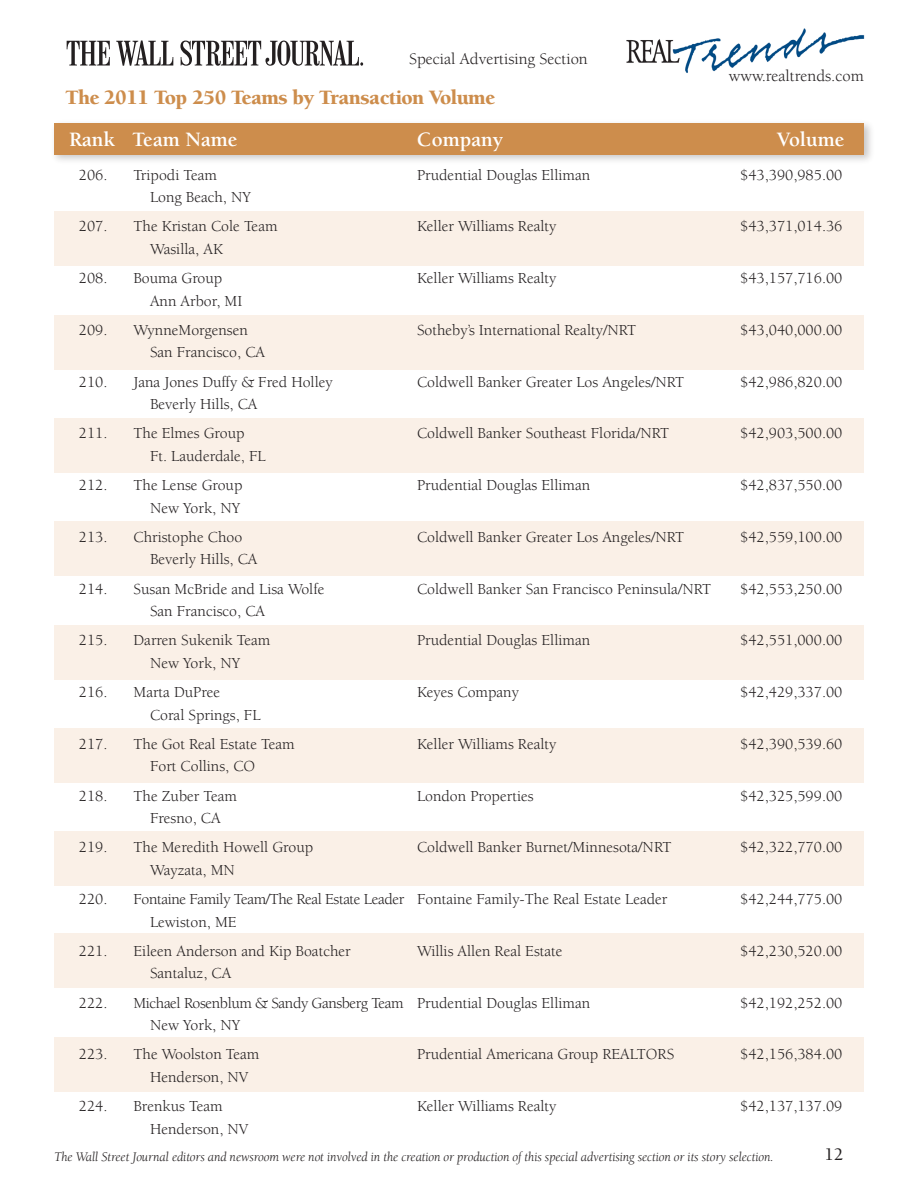
<style>
.page{position:relative;width:918px;height:1188px;background:#fff}
.page>*{position:absolute;margin:0;border:0;box-sizing:border-box;transform-origin:0 0}
.t1{font:900 21px "Berkeley";letter-spacing:-.025em;color:#cd8d4c}
.t2{font:700 21px "Berkeley";color:#fff}
.t3{font:500 18px "Berkeley";color:#231f20}
.t4{font:16.5px "Berkeley";color:#231f20}
.t5{font:15.75px "Berkeley";color:#231f20}
.t6{font:15.75px "Berkeley";letter-spacing:-.025em;color:#231f20}
.t7{font:italic 13.5px "Berkeley";letter-spacing:-.01em;color:#231f20}
</style>
<div class="page">
<div style="left:54px;top:212px;width:810px;height:54px;background:#faf0e7"></div>
<div style="left:54px;top:315px;width:810px;height:54px;background:#faf0e7"></div>
<div style="left:54px;top:418px;width:810px;height:55px;background:#faf0e7"></div>
<div style="left:54px;top:522px;width:810px;height:54px;background:#faf0e7"></div>
<div style="left:54px;top:625px;width:810px;height:54px;background:#faf0e7"></div>
<div style="left:54px;top:728px;width:810px;height:55px;background:#faf0e7"></div>
<div style="left:54px;top:832px;width:810px;height:54px;background:#faf0e7"></div>
<div style="left:49px;top:118px;width:827px;height:48px;background:#231f20;opacity:.25"></div>
<div style="left:54px;top:123px;width:810px;height:32px;background:#cd8d4c"></div>
<div style="left:54px;top:934px;width:810px;height:54px;background:#faf0e7"></div>
<div style="left:54px;top:1037px;width:810px;height:54px;background:#faf0e7"></div>
<svg style="left:67px;top:41px;width:43px;height:25px"></svg>
<svg style="left:116px;top:41px;width:57px;height:25px"></svg>
<svg style="left:180px;top:41px;width:183px;height:25px"></svg>
<img style="left:626px;top:28px;width:239px;height:45px">
<p class="t4" style="left:409px;top:50px;width:180px">Special Advertising Section</p>
<p class="t4" style="left:729px;top:67px;width:137px">www.realtrends.com</p>
<h1 class="t1" style="left:66px;top:86px;width:431px">The 2011 Top 250 Teams by Transaction Volume</h1>
<h1 class="t2" style="left:69px;top:129px;width:170px">Rank Team Name</h1>
<h1 class="t2" style="left:417px;top:129px;width:88px">Company</h1>
<h1 class="t2" style="left:777px;top:129px;width:69px">Volume</h1>
<p class="t5" style="left:79px;top:166px;width:30px">206.</p>
<p class="t5" style="left:134px;top:166px;width:85px">Tripodi Team</p>
<p class="t5" style="left:417px;top:166px;width:175px">Prudential Douglas Elliman</p>
<p class="t5" style="left:740px;top:166px;width:104px">$43,390,985.00</p>
<p class="t5" style="left:150px;top:189px;width:102px">Long Beach, NY</p>
<p class="t5" style="left:79px;top:218px;width:30px">207.</p>
<p class="t5" style="left:134px;top:218px;width:146px">The Kristan Cole Team</p>
<p class="t5" style="left:417px;top:218px;width:141px">Keller Williams Realty</p>
<p class="t5" style="left:740px;top:218px;width:104px">$43,371,014.36</p>
<p class="t5" style="left:150px;top:241px;width:74px">Wasilla, AK</p>
<p class="t5" style="left:79px;top:270px;width:30px">208.</p>
<p class="t5" style="left:134px;top:270px;width:90px">Bouma Group</p>
<p class="t5" style="left:417px;top:270px;width:141px">Keller Williams Realty</p>
<p class="t5" style="left:740px;top:270px;width:104px">$43,157,716.00</p>
<p class="t5" style="left:150px;top:292px;width:94px">Ann Arbor, MI</p>
<p class="t5" style="left:79px;top:322px;width:30px">209.</p>
<p class="t5" style="left:134px;top:322px;width:116px">WynneMorgensen</p>
<p class="t5" style="left:417px;top:322px;width:221px">Sotheby’s International Realty/NRT</p>
<p class="t5" style="left:740px;top:322px;width:104px">$43,040,000.00</p>
<p class="t5" style="left:150px;top:344px;width:117px">San Francisco, CA</p>
<p class="t5" style="left:79px;top:373px;width:30px">210.</p>
<p class="t5" style="left:134px;top:373px;width:201px">Jana Jones Duffy &amp; Fred Holley</p>
<p class="t5" style="left:417px;top:373px;width:269px">Coldwell Banker Greater Los Angeles/NRT</p>
<p class="t5" style="left:740px;top:373px;width:104px">$42,986,820.00</p>
<p class="t5" style="left:150px;top:396px;width:109px">Beverly Hills, CA</p>
<p class="t5" style="left:79px;top:425px;width:30px">211.</p>
<p class="t5" style="left:134px;top:425px;width:113px">The Elmes Group</p>
<p class="t5" style="left:417px;top:425px;width:254px">Coldwell Banker Southeast Florida/NRT</p>
<p class="t5" style="left:740px;top:425px;width:104px">$42,903,500.00</p>
<p class="t5" style="left:150px;top:448px;width:117px">Ft. Lauderdale, FL</p>
<p class="t5" style="left:79px;top:477px;width:30px">212.</p>
<p class="t5" style="left:134px;top:477px;width:111px">The Lense Group</p>
<p class="t5" style="left:417px;top:477px;width:175px">Prudential Douglas Elliman</p>
<p class="t5" style="left:740px;top:477px;width:104px">$42,837,550.00</p>
<p class="t5" style="left:150px;top:499px;width:92px">New York, NY</p>
<p class="t5" style="left:79px;top:529px;width:30px">213.</p>
<p class="t5" style="left:134px;top:529px;width:110px">Christophe Choo</p>
<p class="t5" style="left:417px;top:529px;width:269px">Coldwell Banker Greater Los Angeles/NRT</p>
<p class="t5" style="left:740px;top:529px;width:104px">$42,559,100.00</p>
<p class="t5" style="left:150px;top:551px;width:109px">Beverly Hills, CA</p>
<p class="t5" style="left:79px;top:580px;width:30px">214.</p>
<p class="t5" style="left:134px;top:580px;width:192px">Susan McBride and Lisa Wolfe</p>
<p class="t5" style="left:417px;top:580px;width:296px">Coldwell Banker San Francisco Peninsula/NRT</p>
<p class="t5" style="left:740px;top:580px;width:104px">$42,553,250.00</p>
<p class="t5" style="left:150px;top:603px;width:117px">San Francisco, CA</p>
<p class="t5" style="left:79px;top:632px;width:30px">215.</p>
<p class="t5" style="left:134px;top:632px;width:138px">Darren Sukenik Team</p>
<p class="t5" style="left:417px;top:632px;width:175px">Prudential Douglas Elliman</p>
<p class="t5" style="left:740px;top:632px;width:104px">$42,551,000.00</p>
<p class="t5" style="left:150px;top:655px;width:92px">New York, NY</p>
<p class="t5" style="left:79px;top:684px;width:30px">216.</p>
<p class="t5" style="left:134px;top:684px;width:88px">Marta DuPree</p>
<p class="t5" style="left:417px;top:684px;width:104px">Keyes Company</p>
<p class="t5" style="left:740px;top:684px;width:104px">$42,429,337.00</p>
<p class="t5" style="left:150px;top:706px;width:112px">Coral Springs, FL</p>
<p class="t5" style="left:79px;top:736px;width:30px">217.</p>
<p class="t5" style="left:134px;top:736px;width:163px">The Got Real Estate Team</p>
<p class="t5" style="left:417px;top:736px;width:141px">Keller Williams Realty</p>
<p class="t5" style="left:740px;top:736px;width:104px">$42,390,539.60</p>
<p class="t5" style="left:150px;top:758px;width:107px">Fort Collins, CO</p>
<p class="t5" style="left:79px;top:787px;width:30px">218.</p>
<p class="t5" style="left:134px;top:787px;width:105px">The Zuber Team</p>
<p class="t5" style="left:417px;top:787px;width:118px">London Properties</p>
<p class="t5" style="left:740px;top:787px;width:104px">$42,325,599.00</p>
<p class="t5" style="left:150px;top:810px;width:72px">Fresno, CA</p>
<p class="t5" style="left:79px;top:839px;width:30px">219.</p>
<p class="t5" style="left:134px;top:839px;width:181px">The Meredith Howell Group</p>
<p class="t5" style="left:417px;top:839px;width:256px">Coldwell Banker Burnet/Minnesota/NRT</p>
<p class="t5" style="left:740px;top:839px;width:104px">$42,322,770.00</p>
<p class="t5" style="left:150px;top:862px;width:86px">Wayzata, MN</p>
<p class="t5" style="left:79px;top:891px;width:30px">220.</p>
<p class="t6" style="left:134px;top:891px;width:536px">Fontaine Family Team/The Real Estate Leader Fontaine Family-The Real Estate Leader</p>
<p class="t5" style="left:740px;top:891px;width:104px">$42,244,775.00</p>
<p class="t5" style="left:150px;top:913px;width:88px">Lewiston, ME</p>
<p class="t5" style="left:79px;top:943px;width:30px">221.</p>
<p class="t5" style="left:134px;top:943px;width:219px">Eileen Anderson and Kip Boatcher</p>
<p class="t5" style="left:417px;top:943px;width:147px">Willis Allen Real Estate</p>
<p class="t5" style="left:740px;top:943px;width:104px">$42,230,520.00</p>
<p class="t5" style="left:150px;top:965px;width:83px">Santaluz, CA</p>
<p class="t5" style="left:79px;top:994px;width:30px">222.</p>
<p class="t6" style="left:134px;top:994px;width:458px">Michael Rosenblum &amp; Sandy Gansberg Team Prudential Douglas Elliman</p>
<p class="t5" style="left:740px;top:994px;width:104px">$42,192,252.00</p>
<p class="t5" style="left:150px;top:1017px;width:92px">New York, NY</p>
<p class="t5" style="left:79px;top:1046px;width:30px">223.</p>
<p class="t5" style="left:134px;top:1046px;width:127px">The Woolston Team</p>
<p class="t5" style="left:417px;top:1046px;width:259px">Prudential Americana Group REALTORS</p>
<p class="t5" style="left:740px;top:1046px;width:104px">$42,156,384.00</p>
<p class="t5" style="left:150px;top:1069px;width:100px">Henderson, NV</p>
<p class="t5" style="left:79px;top:1098px;width:30px">224.</p>
<p class="t5" style="left:134px;top:1098px;width:91px">Brenkus Team</p>
<p class="t5" style="left:417px;top:1098px;width:141px">Keller Williams Realty</p>
<p class="t5" style="left:740px;top:1098px;width:104px">$42,137,137.09</p>
<p class="t5" style="left:150px;top:1120px;width:100px">Henderson, NV</p>
<p class="t7" style="left:54px;top:1150px;width:721px">The Wall Street Journal editors and newsroom were not involved in the creation or production of this special advertising section or its story selection.</p>
<p class="t3" style="left:825px;top:1145px;width:10px">12</p>
</div>
